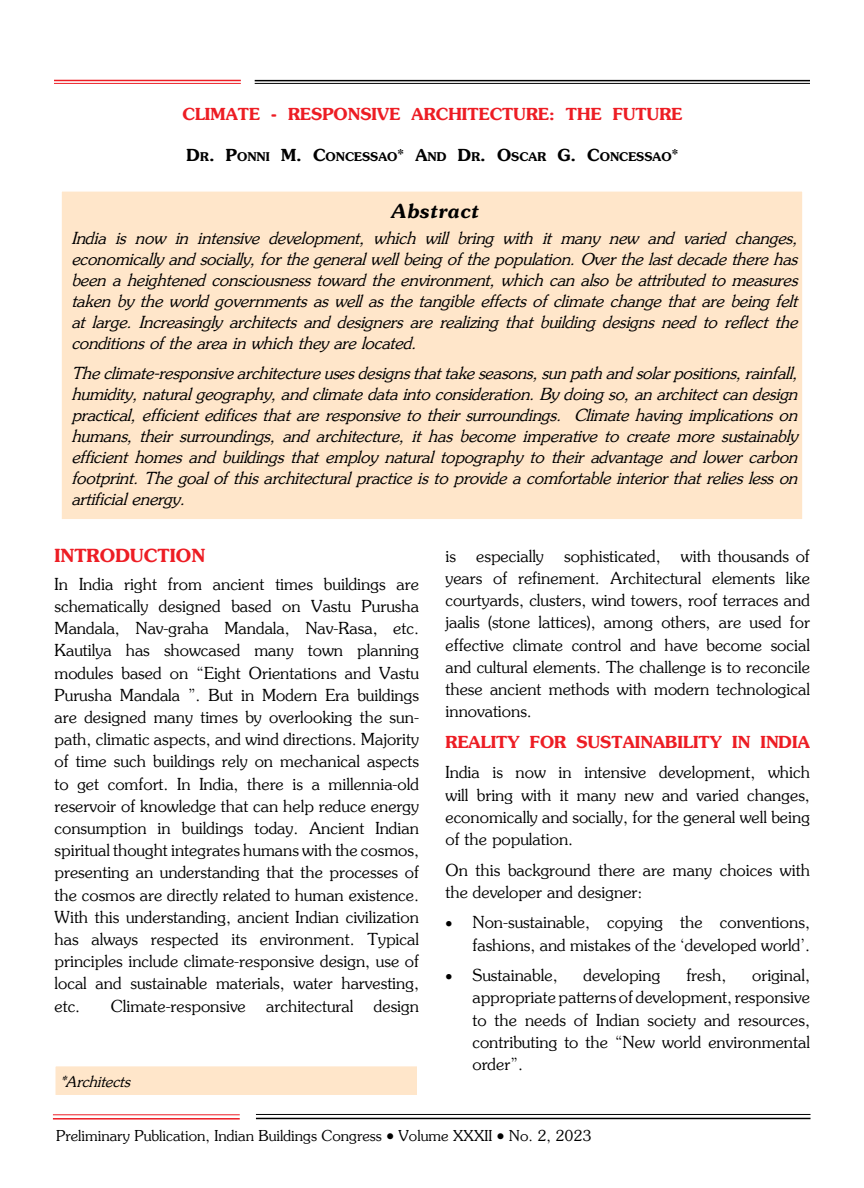
<style>
.page{position:relative;width:864px;height:1188px;background:#fff}
.page>*{position:absolute;margin:0;border:0;box-sizing:border-box;transform-origin:0 0}
.t1{font:700 18px "Souvenir";color:#ed1d24}
.t2{font:italic 700 18px "Souvenir";color:#000}
.t3{font:16.5px/22.2px "Souvenir";color:#000;text-align:justify}
.t4{font:italic 16.5px/21px "Souvenir";color:#000;text-align:justify}
.t5{font:700 16.5px "Souvenir";color:#ed1d24}
.t6{font:15px "Souvenir";color:#000}
.t7{font:italic 15px "Souvenir";color:#000}
.t8{font:700 12px "Souvenir";color:#000}
.s1{font-size:16.5px}
</style>
<div class="page">
<div style="left:60px;top:190px;width:744px;height:331px;background:#ffe6ca;border:2px solid #fff"></div>
<div style="left:54px;top:1065px;width:364px;height:31px;background:#ffe6ca;border:2px solid #fff"></div>
<hr style="left:255px;top:80px;width:555px;height:1px;background:#000">
<hr style="left:255px;top:83px;width:555px;height:1px;background:#000">
<hr style="left:54px;top:80px;width:187px;height:1px;background:#ed1d24">
<hr style="left:54px;top:83px;width:187px;height:1px;background:#ed1d24">
<hr style="left:256px;top:1118px;width:555px;height:1px;background:#000">
<hr style="left:256px;top:1114px;width:555px;height:1px;background:#000">
<hr style="left:53px;top:1118px;width:187px;height:2px;background:#ed1d24">
<hr style="left:53px;top:1114px;width:187px;height:1px;background:#ed1d24">
<p class="t5" style="left:182px;top:105px;width:501px">CLIMATE - RESPONSIVE ARCHITECTURE: THE FUTURE</p>
<p class="t8" style="left:187px;top:150px;width:493px"><span class="s1">D</span>R<span class="s1">. P</span>ONNI <span class="s1">M. C</span>ONCESSAO<span class="s1">* A</span>ND <span class="s1">D</span>R<span class="s1">. O</span>SCAR <span class="s1">G. C</span>ONCESSAO<span class="s1">*</span></p>
<p class="t2" style="left:390px;top:197px;width:91px">Abstract</p>
<p class="t4" style="left:71px;top:227px;width:727px">India is now in intensive development, which will bring with it many new and varied changes, economically and socially, for the general well being of the population. Over the last decade there has been a heightened consciousness toward the environment, which can also be attributed to measures taken by the world governments as well as the tangible effects of climate change that are being felt at large. Increasingly architects and designers are realizing that building designs need to reflect the conditions of the area in which they are located.</p>
<p class="t4" style="left:71px;top:362px;width:727px">The climate-responsive architecture uses designs that take seasons, sun path and solar positions, rainfall, humidity, natural geography, and climate data into consideration. By doing so, an architect can design practical, efficient edifices that are responsive to their surroundings. Climate having implications on humans, their surroundings, and architecture, it has become imperative to create more sustainably efficient homes and buildings that employ natural topography to their advantage and lower carbon footprint. The goal of this architectural practice is to provide a comfortable interior that relies less on artificial energy.</p>
<p class="t1" style="left:55px;top:546px;width:152px">INTRODUCTION</p>
<p class="t3" style="left:55px;top:573px;width:366px">In India right from ancient times buildings are schematically designed based on Vastu Purusha Mandala, Nav-graha Mandala, Nav-Rasa, etc.<br>Kautilya has showcased many town planning modules based on “Eight Orientations and Vastu Purusha Mandala ”. But in Modern Era buildings are designed many times by overlooking the sun&shy;path, climatic aspects, and wind directions. Majority of time such buildings rely on mechanical aspects to get comfort. In India, there is a millennia-old reservoir of knowledge that can help reduce energy consumption in buildings today. Ancient Indian spiritual thought integrates humans with the cosmos, presenting an understanding that the processes of the cosmos are directly related to human existence.<br>With this understanding, ancient Indian civilization has always respected its environment. Typical principles include climate-responsive design, use of local and sustainable materials, water harvesting, etc.</p>
<p class="t3" style="left:111px;top:995px;width:310px">Climate-responsive architectural design</p>
<p class="t7" style="left:60px;top:1072px;width:71px">*Architects</p>
<p class="t3" style="left:445px;top:545px;width:366px">is especially sophisticated, with thousands of years of refinement. Architectural elements like courtyards, clusters, wind towers, roof terraces and jaalis (stone lattices), among others, are used for effective climate control and have become social and cultural elements. The challenge is to reconcile these ancient methods with modern technological innovations.</p>
<p class="t5" style="left:445px;top:733px;width:366px">REALITY FOR SUSTAINABILITY IN INDIA</p>
<p class="t3" style="left:445px;top:761px;width:366px">India is now in intensive development, which will bring with it many new and varied changes, economically and socially, for the general well being of the population.</p>
<p class="t3" style="left:445px;top:859px;width:366px">On this background there are many choices with the developer and designer:</p>
<p class="t3" style="left:445px;top:912px;width:366px;text-align:right">• Non-sustainable, copying the conventions, fashions, and mistakes of the ‘developed world’.</p>
<p class="t3" style="left:445px;top:964px;width:114px">• Sustainable,</p>
<p class="t3" style="left:584px;top:964px;width:78px">developing</p>
<p class="t3" style="left:686px;top:964px;width:41px">fresh,</p>
<p class="t3" style="left:472px;top:964px;width:339px;text-indent:280px">original, appropriate patterns of development, responsive to the needs of Indian society and resources, contributing to the “New world environmental order”.</p>
<p class="t6" style="left:56px;top:1127px;width:537px">Preliminary Publication, Indian Buildings Congress • Volume XXXII • No. 2, 2023</p>
</div>
